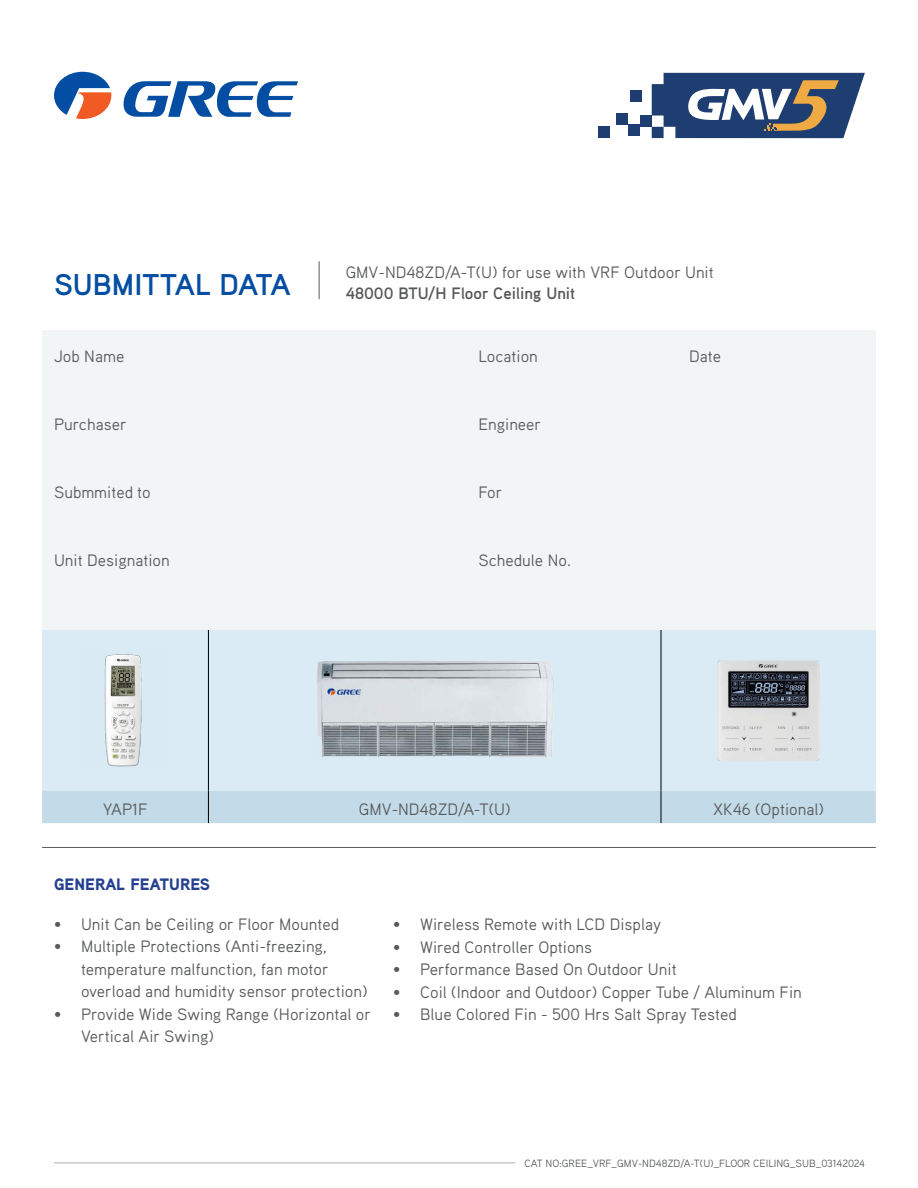
<style>
.page{position:relative;width:918px;height:1188px;background:#fff}
.page>*{position:absolute;margin:0;border:0;box-sizing:border-box;transform-origin:0 0}
.t1{font:700 30px "Aaux Pro";color:#034ea2}
.t2{font:16.5px/22.5px "Aaux Pro";color:#585a5b}
.t3{font:700 16.5px "Aaux Pro";color:#58595b}
.t4{font:900 16.5px "Aaux Pro";color:#25408f}
.t5{font:10.5px "Aaux Pro";color:#585a5b}
</style>
<div class="page">
<div style="left:42px;top:330px;width:834px;height:300px;background:#f2f5f5"></div>
<svg style="left:54px;top:72px;width:57px;height:47px"></svg>
<svg style="left:123px;top:81px;width:175px;height:36px"></svg>
<hr style="left:42px;top:847px;width:834px;height:1px;background:#58595b">
<hr style="left:319px;top:261px;width:1px;height:38px;background:#58595b">
<div style="left:42px;top:630px;width:834px;height:161px;background:#daebf5"></div>
<div style="left:42px;top:791px;width:834px;height:32px;background:#c3dbe8"></div>
<hr style="left:208px;top:630px;width:1px;height:161px;background:#000">
<hr style="left:661px;top:630px;width:1px;height:161px;background:#000">
<hr style="left:208px;top:791px;width:1px;height:32px;background:#000">
<hr style="left:661px;top:791px;width:1px;height:32px;background:#000">
<img style="left:84px;top:653px;width:83px;height:115px">
<img style="left:288px;top:636px;width:294px;height:149px">
<img style="left:718px;top:660px;width:101px;height:101px">
<hr style="left:54px;top:1163px;width:461px;height:1px;background:#58585a">
<div style="left:640px;top:116px;width:12px;height:11px;background:#1e3e72"></div>
<div style="left:628px;top:124px;width:12px;height:12px;background:#1e3e72"></div>
<div style="left:616px;top:113px;width:12px;height:12px;background:#1e3e72"></div>
<div style="left:630px;top:90px;width:12px;height:12px;background:#1e3e72"></div>
<div style="left:598px;top:127px;width:12px;height:11px;background:#1e3e72"></div>
<svg style="left:652px;top:73px;width:213px;height:65px"></svg>
<h1 class="t1" style="left:54px;top:265px;width:238px">SUBMITTAL DATA</h1>
<p class="t2" style="left:346px;top:260px;width:370px">GMV-ND48ZD/A-T(U) for use with VRF Outdoor Unit</p>
<p class="t3" style="left:346px;top:283px;width:231px">48000 BTU/H Floor Ceiling Unit</p>
<p class="t2" style="left:54px;top:345px;width:72px">Job Name</p>
<p class="t2" style="left:478px;top:345px;width:61px">Location</p>
<p class="t2" style="left:689px;top:345px;width:34px">Date</p>
<p class="t2" style="left:54px;top:413px;width:74px">Purchaser</p>
<p class="t2" style="left:478px;top:413px;width:64px">Engineer</p>
<p class="t2" style="left:54px;top:481px;width:98px">Submmited to</p>
<p class="t2" style="left:478px;top:481px;width:26px">For</p>
<p class="t2" style="left:54px;top:549px;width:117px">Unit Designation</p>
<p class="t2" style="left:478px;top:549px;width:94px">Schedule No.</p>
<p class="t2" style="left:103px;top:797px;width:46px">YAP1F</p>
<p class="t2" style="left:359px;top:797px;width:153px">GMV-ND48ZD/A-T(U)</p>
<p class="t2" style="left:713px;top:797px;width:112px">XK46 (Optional)</p>
<p class="t4" style="left:54px;top:874px;width:158px">GENERAL FEATURES</p>
<p class="t2" style="left:54px;top:912px;width:287px">• Unit Can be Ceiling or Floor Mounted</p>
<p class="t2" style="left:81px;top:935px;width:288px;text-indent:-27px">• Multiple Protections (Anti-freezing, temperature malfunction, fan motor overload and humidity sensor protection)</p>
<p class="t2" style="left:81px;top:1002px;width:291px;text-indent:-27px">• Provide Wide Swing Range (Horizontal or<br>Vertical Air Swing)</p>
<p class="t2" style="left:393px;top:913px;width:270px">• Wireless Remote with LCD Display</p>
<p class="t2" style="left:393px;top:935px;width:201px">• Wired Controller Options</p>
<p class="t2" style="left:393px;top:958px;width:285px">• Performance Based On Outdoor Unit</p>
<p class="t2" style="left:393px;top:980px;width:410px">• Coil (Indoor and Outdoor) Copper Tube / Aluminum Fin</p>
<p class="t2" style="left:393px;top:1003px;width:345px">• Blue Colored Fin - 500 Hrs Salt Spray Tested</p>
<p class="t5" style="left:524px;top:1157px;width:342px">CAT NO:GREE_VRF_GMV-ND48ZD/A-T(U)_FLOOR CEILING_SUB_03142024</p>
</div>
